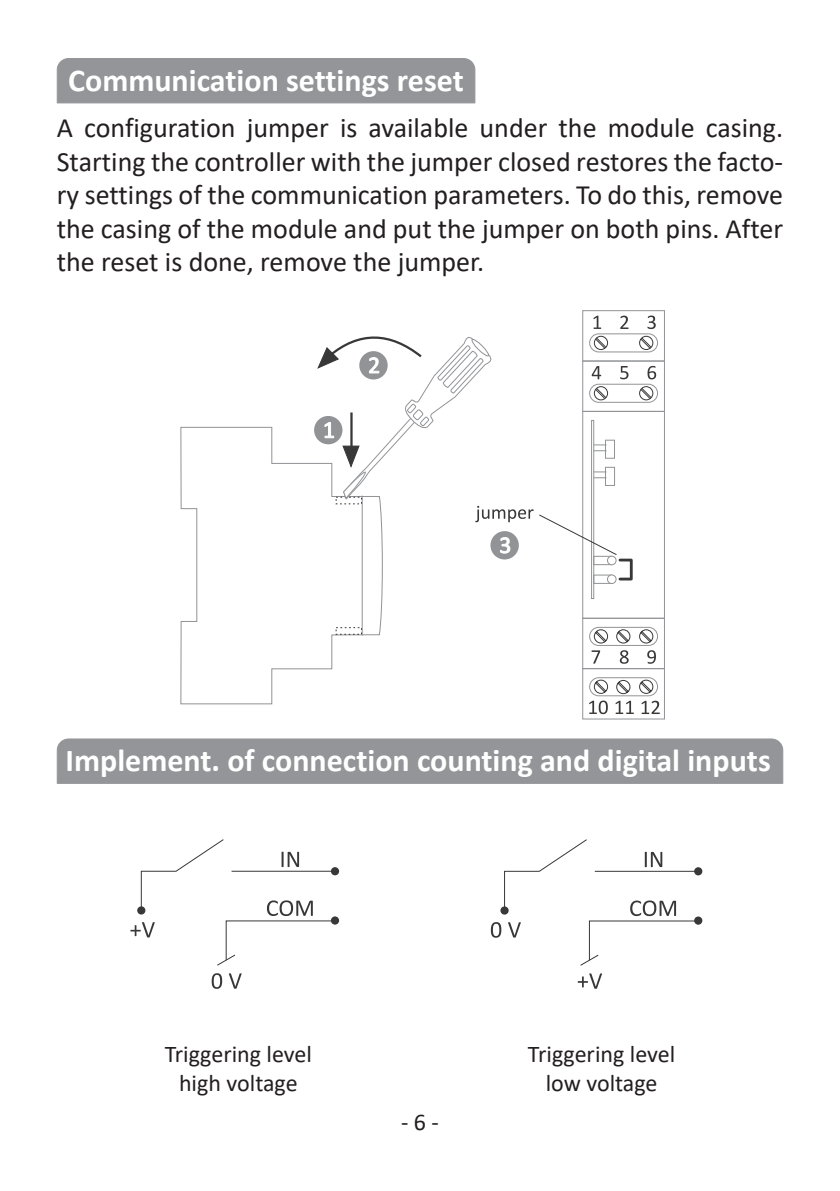
<style>
.page{position:relative;width:840px;height:1191px;background:#fff}
.page>*{position:absolute;margin:0;border:0;box-sizing:border-box;transform-origin:0 0}
.t1{font:700 32px "Calibri";color:#fff}
.t2{font:28px/33.6px "Calibri";color:#231f20;text-align:justify}
.t3{font:24px/28.8px "Calibri";color:#231f20;text-align:center}
</style>
<div class="page">
<div style="left:593px;top:574px;width:19px;height:10px;border:1px solid #919396"></div>
<div style="left:605px;top:440px;width:9px;height:18px;border:1px solid #919396"></div>
<div style="left:605px;top:467px;width:9px;height:19px;border:1px solid #919396"></div>
<div style="left:582px;top:411px;width:82px;height:207px;border:1px solid #919396"></div>
<div style="left:582px;top:361px;width:82px;height:50px;border:1px solid #919396"></div>
<div style="left:582px;top:618px;width:82px;height:51px;border:1px solid #919396"></div>
<div style="left:582px;top:310px;width:82px;height:51px;border:1px solid #919396"></div>
<div style="left:582px;top:668px;width:82px;height:51px;border:1px solid #919396"></div>
<div style="left:589px;top:334px;width:68px;height:18px;border:1px solid #919396;border-radius:9px"></div>
<div style="left:589px;top:384px;width:68px;height:18px;border:1px solid #919396;border-radius:9px"></div>
<div style="left:589px;top:627px;width:68px;height:18px;border:1px solid #919396;border-radius:9px"></div>
<div style="left:589px;top:677px;width:68px;height:19px;border:1px solid #919396;border-radius:9px"></div>
<div style="left:639px;top:336px;width:13px;height:14px;border:1px solid #383839;border-radius:50%"></div>
<svg style="left:640px;top:337px;width:11px;height:12px"></svg>
<div style="left:593px;top:336px;width:14px;height:14px;border:1px solid #383839;border-radius:50%"></div>
<svg style="left:594px;top:337px;width:12px;height:12px"></svg>
<svg style="left:639px;top:679px;width:14px;height:15px"></svg>
<svg style="left:593px;top:679px;width:14px;height:15px"></svg>
<div style="left:639px;top:386px;width:13px;height:14px;border:1px solid #383839;border-radius:50%"></div>
<svg style="left:640px;top:388px;width:11px;height:11px"></svg>
<div style="left:593px;top:386px;width:14px;height:14px;border:1px solid #383839;border-radius:50%"></div>
<svg style="left:594px;top:388px;width:12px;height:11px"></svg>
<svg style="left:591px;top:366px;width:10px;height:13px"></svg>
<svg style="left:591px;top:650px;width:8px;height:13px"></svg>
<svg style="left:620px;top:366px;width:8px;height:13px"></svg>
<svg style="left:619px;top:650px;width:9px;height:14px"></svg>
<svg style="left:647px;top:366px;width:8px;height:13px"></svg>
<svg style="left:647px;top:650px;width:8px;height:14px"></svg>
<svg style="left:589px;top:700px;width:18px;height:14px"></svg>
<svg style="left:615px;top:700px;width:18px;height:14px"></svg>
<svg style="left:641px;top:700px;width:18px;height:14px"></svg>
<svg style="left:593px;top:316px;width:8px;height:13px"></svg>
<svg style="left:620px;top:316px;width:8px;height:13px"></svg>
<svg style="left:647px;top:315px;width:8px;height:14px"></svg>
<svg style="left:616px;top:680px;width:14px;height:14px"></svg>
<svg style="left:180px;top:426px;width:203px;height:278px"></svg>
<div style="left:590px;top:420px;width:4px;height:179px;border:1px solid #919396"></div>
<svg style="left:593px;top:444px;width:13px;height:7px"></svg>
<svg style="left:593px;top:471px;width:13px;height:7px"></svg>
<hr style="left:361px;top:495px;width:1px;height:140px;background:#919396">
<svg style="left:317px;top:336px;width:175px;height:164px"></svg>
<div style="left:593px;top:556px;width:19px;height:9px;border:1px solid #919396"></div>
<div style="left:607px;top:556px;width:8px;height:9px;background:#fff;border-radius:50%"></div>
<div style="left:606px;top:556px;width:10px;height:9px;border:1px solid #919396;border-radius:50%"></div>
<div style="left:607px;top:575px;width:8px;height:8px;background:#fff;border-radius:50%"></div>
<div style="left:606px;top:574px;width:10px;height:10px;border:1px solid #919396;border-radius:50%"></div>
<div style="left:618px;top:558px;width:14px;height:22px;border:3px solid #383839"></div>
<div style="left:490px;top:531px;width:28px;height:28px;background:#919396;border-radius:50%"></div>
<svg style="left:475px;top:506px;width:142px;height:50px"></svg>
<svg style="left:639px;top:629px;width:14px;height:14px"></svg>
<svg style="left:593px;top:629px;width:14px;height:14px"></svg>
<svg style="left:616px;top:629px;width:14px;height:14px"></svg>
<svg style="left:211px;top:973px;width:11px;height:15px"></svg>
<svg style="left:229px;top:973px;width:12px;height:15px"></svg>
<svg style="left:130px;top:839px;width:207px;height:127px"></svg>
<div style="left:693px;top:867px;width:9px;height:8px;background:#383839;border-radius:50%"></div>
<svg style="left:577px;top:973px;width:24px;height:15px"></svg>
<svg style="left:490px;top:839px;width:210px;height:127px"></svg>
<div style="left:57px;top:58px;width:418px;height:45px;background:#939598"></div>
<div style="left:57px;top:738px;width:725px;height:46px;background:#939598"></div>
<p class="t1" style="left:68px;top:58px;width:397px">Communication settings reset</p>
<p class="t2" style="left:57px;top:110px;width:727px">A configuration jumper is available under the module casing.<br>Starting the controller with the jumper closed restores the facto&shy;ry settings of the communication parameters. To do this, remove the casing of the module and put the jumper on both pins. After the reset is done, remove the jumper.</p>
<p class="t1" style="left:66px;top:738px;width:706px">Implement. of connection counting and digital inputs</p>
<p class="t3" style="left:164px;top:1039px;width:149px">Triggering level high voltage</p>
<p class="t3" style="left:527px;top:1039px;width:149px">Triggering level low voltage</p>
<p class="t3" style="left:401px;top:1106px;width:39px">- 6 -</p>
</div>
